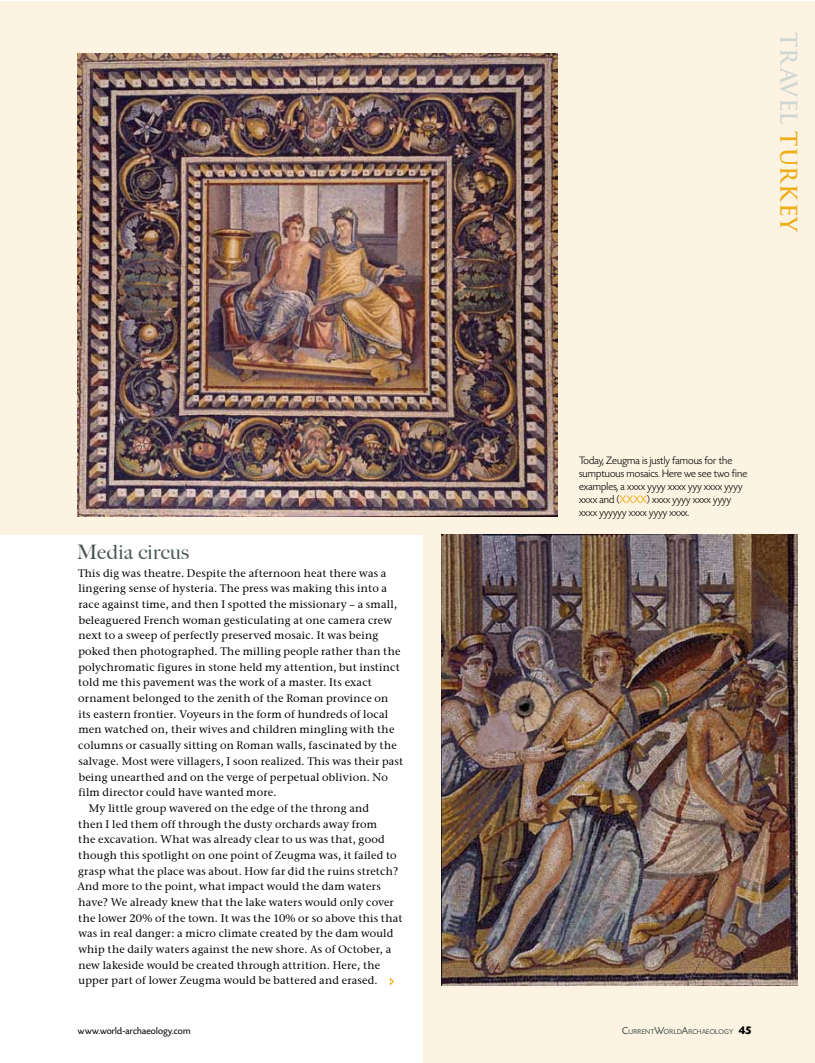
<style>
.page{position:relative;width:815px;height:1063px;background:#fff}
.page>*{position:absolute;margin:0;border:0;box-sizing:border-box;transform-origin:0 0}
.t1{font:700 22.5px "Trajan Pro";letter-spacing:.02em;color:#cfd7d3;scale:.96 1}
.t2{font:500 20px "Big Caslon";color:#485950;scale:1.04 1}
.t3{font:300 11.25px/13.1px "Today SHOP";letter-spacing:.01em;color:#000}
.t4{font:11px "Stone Serif ITCTT Medium";letter-spacing:.02em;color:#000}
.t5{font:10px "Today SHOP";letter-spacing:.025em;color:#000}
.t6{font:7.38px "Today SHOP";letter-spacing:.03em;color:#485950}
.s1{color:#eeae19}
.s2{font-weight:400;color:#eeae19}
.s3{font-size:10.62px}
.s4{font-weight:700;font-size:11.75px;color:#000}
</style>
<div class="page">
<div style="left:0;top:1px;width:815px;height:533px;background:#fdf3e2"></div>
<div style="left:423px;top:427px;width:392px;height:636px;background:#fdf3e2"></div>
<img style="left:78px;top:53px;width:480px;height:463px">
<img style="left:442px;top:534px;width:355px;height:452px">
<svg style="left:390px;top:977px;width:4px;height:9px"></svg>
<h1 class="t1" style="left:803px;top:32px;width:211px;rotate:90deg">TRAVEL <span class="s1">TURKEY</span></h1>
<h2 class="t2" style="left:77px;top:535px;width:109px">Media circus</h2>
<p class="t4" style="left:78px;top:566px;width:310px">This dig was theatre. Despite the afternoon heat there was a</p>
<p class="t4" style="left:78px;top:582px;width:310px">lingering sense of hysteria. The press was making this into a</p>
<p class="t4" style="left:78px;top:597px;width:320px">race against time, and then I spotted the missionary – a small,</p>
<p class="t4" style="left:79px;top:613px;width:315px">beleaguered French woman gesticulating at one camera crew</p>
<p class="t4" style="left:78px;top:629px;width:301px">next to a sweep of perfectly preserved mosaic. It was being</p>
<p class="t4" style="left:78px;top:645px;width:324px">poked then photographed. The milling people rather than the</p>
<p class="t4" style="left:78px;top:660px;width:323px">polychromatic figures in stone held my attention, but instinct</p>
<p class="t4" style="left:78px;top:676px;width:295px">told me this pavement was the work of a master. Its exact</p>
<p class="t4" style="left:78px;top:692px;width:312px">ornament belonged to the zenith of the Roman province on</p>
<p class="t4" style="left:78px;top:707px;width:311px">its eastern frontier. Voyeurs in the form of hundreds of local</p>
<p class="t4" style="left:78px;top:723px;width:317px">men watched on, their wives and children mingling with the</p>
<p class="t4" style="left:78px;top:739px;width:320px">columns or casually sitting on Roman walls, fascinated by the</p>
<p class="t4" style="left:78px;top:754px;width:326px">salvage. Most were villagers, I soon realized. This was their past</p>
<p class="t4" style="left:79px;top:770px;width:311px">being unearthed and on the verge of perpetual oblivion. No</p>
<p class="t4" style="left:78px;top:786px;width:200px">film director could have wanted more.</p>
<p class="t4" style="left:89px;top:801px;width:282px">My little group wavered on the edge of the throng and</p>
<p class="t4" style="left:78px;top:817px;width:300px">then I led them off through the dusty orchards away from</p>
<p class="t4" style="left:78px;top:833px;width:308px">the excavation. What was already clear to us was that, good</p>
<p class="t4" style="left:78px;top:848px;width:320px">though this spotlight on one point of Zeugma was, it failed to</p>
<p class="t4" style="left:78px;top:864px;width:322px">grasp what the place was about. How far did the ruins stretch?</p>
<p class="t4" style="left:77px;top:880px;width:305px">And more to the point, what impact would the dam waters</p>
<p class="t4" style="left:78px;top:895px;width:317px">have? We already knew that the lake waters would only cover</p>
<p class="t4" style="left:78px;top:911px;width:326px">the lower 20% of the town. It was the 10% or so above this that</p>
<p class="t4" style="left:78px;top:927px;width:317px">was in real danger: a micro climate created by the dam would</p>
<p class="t4" style="left:78px;top:943px;width:314px">whip the daily waters against the new shore. As of October, a</p>
<p class="t4" style="left:78px;top:958px;width:303px">new lakeside would be created through attrition. Here, the</p>
<p class="t4" style="left:78px;top:974px;width:301px">upper part of lower Zeugma would be battered and erased.</p>
<p class="t3" style="left:579px;top:454px;width:170px">Today, Zeugma is justly famous for the sumptuous mosaics. Here we see two fine examples, a xxxx yyyy xxxx yyy xxxx yyyy xxxx and (<span class="s2">XXXX</span>) xxxx yyyy xxxx yyyy xxxx yyyyyy xxxx yyyy xxxx.</p>
<p class="t5" style="left:78px;top:1026px;width:114px">www.world-archaeology.com</p>
<p class="t6" style="left:622px;top:1028px;width:130px"><span class="s3">C</span>URRENT<span class="s3">W</span>ORLD<span class="s3">A</span>RCHAEOLOGY <span class="s4">45</span></p>
</div>
